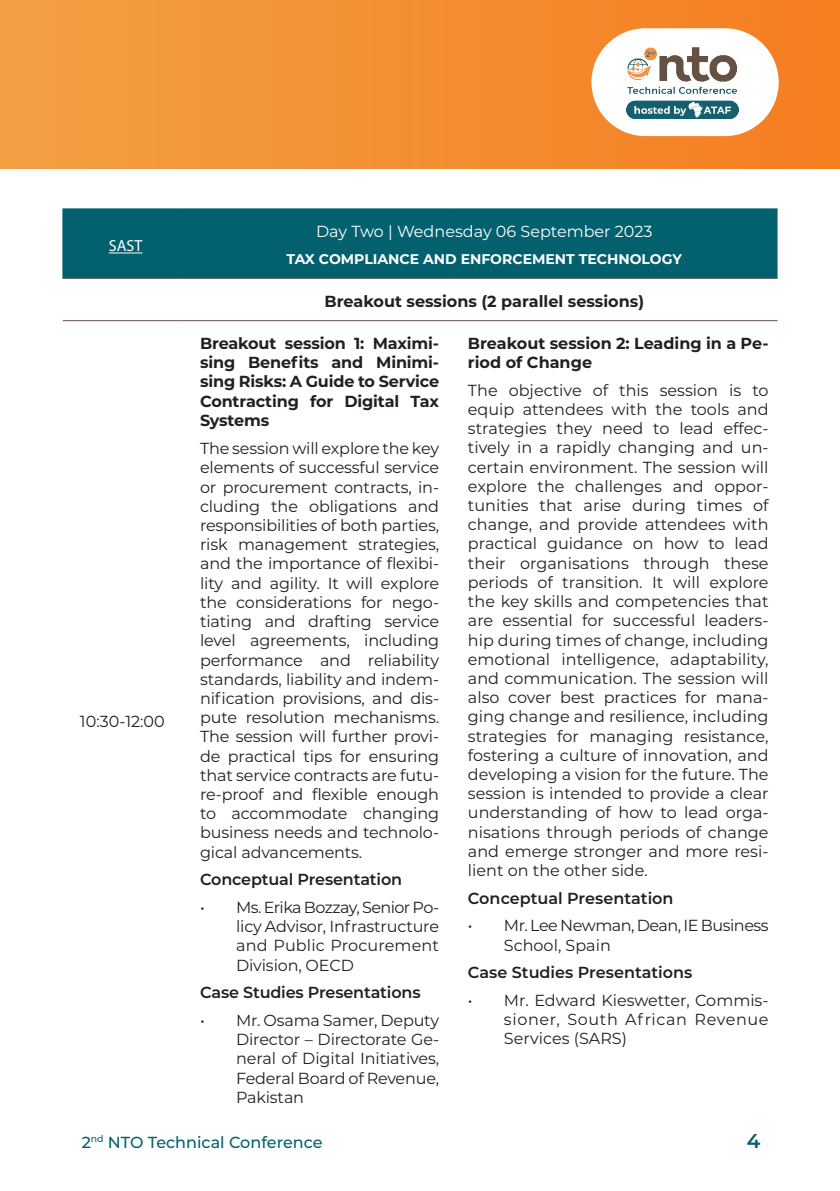
<style>
.page{position:relative;width:840px;height:1191px;background:#fff}
.page>*{position:absolute;margin:0;border:0;box-sizing:border-box;transform-origin:0 0}
.t1{font:600 20px "Montserrat";color:#02606f}
.t2{font:16px/19.2px "Montserrat";letter-spacing:-.005em;color:#231f20;text-align:justify}
.t3{font:700 16px/19.2px "Montserrat";letter-spacing:-.005em;color:#231f20;text-align:justify}
.subheadline_semibold{font:600 16px "Montserrat";letter-spacing:-.01em;color:#231f20}
.t4{font:16px/19.2px "Montserrat";letter-spacing:-.03em;color:#231f20}
.t5{font:16px "Montserrat";color:#fff}
.t6{font:500 16px "Montserrat";color:#02606f}
.t7{font:16px "Myriad Pro";color:#fff}
.t8{font:700 14px "Montserrat";color:#fff}
</style>
<div class="page">
<div style="left:0;top:0;width:839px;height:168px;background:linear-gradient(to right,#f2a043,#f57e21)"></div>
<div style="left:63px;top:209px;width:714px;height:69px;background:#02606f"></div>
<hr style="left:62px;top:208px;width:118px;height:1px;background:#02606f">
<hr style="left:62px;top:209px;width:1px;height:69px;background:#02606f">
<hr style="left:180px;top:208px;width:268px;height:1px;background:#02606f">
<hr style="left:448px;top:208px;width:329px;height:1px;background:#02606f">
<hr style="left:62px;top:278px;width:118px;height:1px;background:#655044">
<hr style="left:180px;top:278px;width:268px;height:1px;background:#655044">
<hr style="left:448px;top:278px;width:329px;height:1px;background:#655044">
<hr style="left:63px;top:320px;width:117px;height:1px;background:#655044">
<hr style="left:180px;top:320px;width:268px;height:1px;background:#655044">
<hr style="left:448px;top:320px;width:329px;height:1px;background:#655044">
<hr style="left:109px;top:252px;width:33px;height:1px;background:#fff">
<div style="left:591px;top:28px;width:187px;height:108px;background:#fff;border-radius:54px"></div>
<img style="left:626px;top:48px;width:111px;height:70px">
<p class="t7" style="left:109px;top:236px;width:35px">SAST</p>
<p class="t2" style="left:80px;top:711px;width:86px">10:30-12:00</p>
<p class="t5" style="left:316px;top:220px;width:338px">Day Two | Wednesday 06 September 2023</p>
<p class="t8" style="left:286px;top:249px;width:397px">TAX COMPLIANCE AND ENFORCEMENT TECHNOLOGY</p>
<p class="t3" style="left:324px;top:290px;width:321px">Breakout sessions (2 parallel sessions)</p>
<p class="t3" style="left:200px;top:333px;width:240px">Breakout session 1: Maximi&shy;sing Benefits and Minimi&shy;sing Risks: A Guide to Service Contracting for Digital Tax Systems</p>
<p class="t2" style="left:200px;top:438px;width:240px">The session will explore the key elements of successful service or procurement contracts, in&shy;cluding the obligations and responsibilities of both parties, risk management strategies, and the importance of flexibi&shy;lity and agility. It will explore the considerations for nego&shy;tiating and drafting service level agreements, including performance and reliability standards, liability and indem&shy;nification provisions, and dis&shy;pute resolution mechanisms.<br>The session will further provi&shy;de practical tips for ensuring that service contracts are futu&shy;re-proof and flexible enough to accommodate changing business needs and technolo&shy;gical advancements.</p>
<p class="subheadline_semibold" style="left:200px;top:868px;width:203px">Conceptual Presentation</p>
<p class="t2" style="left:236px;top:897px;width:204px;text-indent:-36px">• Ms. Erika Bozzay, Senior Po&shy;licy Advisor, Infrastructure and Public Procurement Division, OECD</p>
<p class="subheadline_semibold" style="left:200px;top:981px;width:222px">Case Studies Presentations</p>
<p class="t2" style="left:236px;top:1010px;width:204px;text-indent:-36px">• Mr. Osama Samer, Deputy Director – Directorate Ge&shy;neral of Digital Initiatives, Federal Board of Revenue, Pakistan</p>
<p class="t3" style="left:467px;top:333px;width:302px">Breakout session 2: Leading in a Pe&shy;riod of Change</p>
<p class="t2" style="left:467px;top:380px;width:302px">The objective of this session is to equip attendees with the tools and strategies they need to lead effec&shy;tively in a rapidly changing and un&shy;certain environment. The session will explore the challenges and oppor&shy;tunities that arise during times of change, and provide attendees with practical guidance on how to lead their organisations through these periods of transition. It will explore the key skills and competencies that are essential for successful leaders&shy;hip during times of change, including emotional intelligence, adaptability, and communication. The session will also cover best practices for mana&shy;ging change and resilience, including strategies for managing resistance, fostering a culture of innovation, and developing a vision for the future. The session is intended to provide a clear understanding of how to lead orga&shy;nisations through periods of change and emerge stronger and more resi&shy;lient on the other side.</p>
<p class="subheadline_semibold" style="left:467px;top:886px;width:207px">Conceptual Presentation</p>
<p class="t4" style="left:503px;top:915px;width:266px;text-indent:-36px">• Mr. Lee Newman, Dean, IE Business<br>School, Spain</p>
<p class="subheadline_semibold" style="left:467px;top:961px;width:226px">Case Studies Presentations</p>
<p class="t2" style="left:503px;top:990px;width:266px;text-indent:-36px">• Mr. Edward Kieswetter, Commis&shy;sioner, South African Revenue Services (SARS)</p>
<p class="t6" style="left:82px;top:1130px;width:242px">2<sup>nd</sup> NTO Technical Conference</p>
<p class="t1" style="left:746px;top:1126px;width:15px">4</p>
</div>
